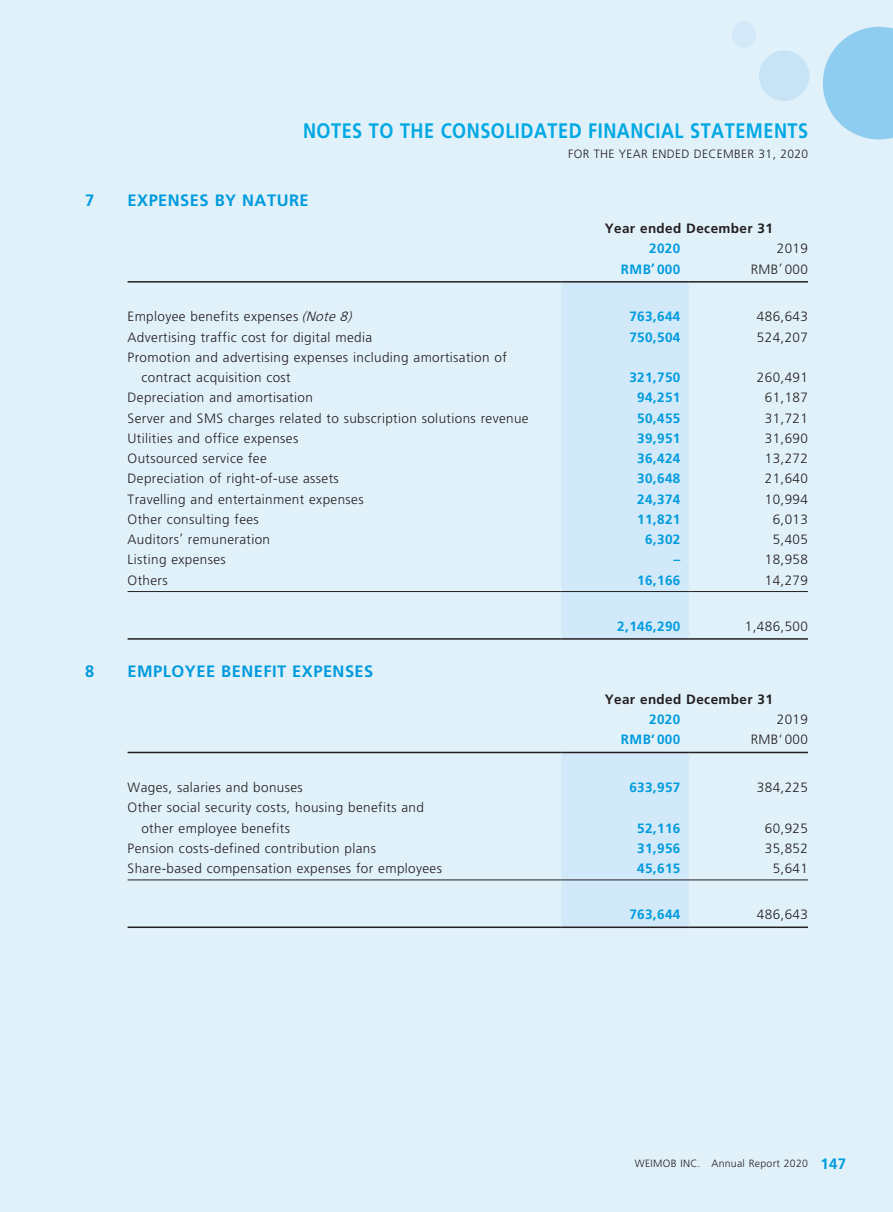
<style>
.page{position:relative;width:893px;height:1212px;background:#e1f1fa}
.page>*{position:absolute;margin:0;border:0;box-sizing:border-box;transform-origin:0 0}
.t1{font:700 21px "Frutiger LT Std";letter-spacing:.03em;color:#00a8e3;scale:.86 1}
.t2{font:700 16.5px "Frutiger LT Std";letter-spacing:.03em;color:#009bde}
.t3{font:300 13.5px/20.2px "Frutiger LT Std";letter-spacing:.03em;color:#231f20}
.t4{font:700 13.5px "Frutiger LT Std";letter-spacing:.03em;color:#009bde}
.t5{font:700 13.5px "Frutiger LT Std";letter-spacing:.03em;color:#231f20}
.t6{font:300 12px "Frutiger LT Std";letter-spacing:.03em;color:#231f20}
.t7{font:300 10.5px "Frutiger LT Std";letter-spacing:.03em;color:#231f20}
.s1{font-style:italic}
.s2{font-weight:700;font-size:15px;color:#009bde}
</style>
<div class="page">
<svg style="left:823px;top:27px;width:70px;height:112px"></svg>
<div style="left:759px;top:50px;width:50px;height:51px;background:#c7e4f6;border-radius:50%"></div>
<div style="left:732px;top:21px;width:24px;height:27px;background:#d4eaf8;border-radius:50%"></div>
<div style="left:561px;top:283px;width:128px;height:355px;background:#d1e9f8"></div>
<hr style="left:128px;top:281px;width:433px;height:2px;background:#231f20">
<hr style="left:561px;top:281px;width:128px;height:2px;background:#231f20">
<hr style="left:689px;top:281px;width:119px;height:2px;background:#231f20">
<hr style="left:128px;top:591px;width:433px;height:1px;background:#231f20">
<hr style="left:561px;top:591px;width:128px;height:1px;background:#231f20">
<hr style="left:689px;top:591px;width:119px;height:1px;background:#231f20">
<hr style="left:128px;top:638px;width:433px;height:2px;background:#231f20">
<hr style="left:561px;top:638px;width:128px;height:2px;background:#231f20">
<hr style="left:689px;top:638px;width:119px;height:2px;background:#231f20">
<div style="left:561px;top:753px;width:128px;height:173px;background:#d1e9f8"></div>
<hr style="left:128px;top:752px;width:433px;height:1px;background:#231f20">
<hr style="left:561px;top:752px;width:128px;height:1px;background:#231f20">
<hr style="left:689px;top:752px;width:119px;height:1px;background:#231f20">
<hr style="left:128px;top:879px;width:433px;height:1px;background:#231f20">
<hr style="left:561px;top:879px;width:128px;height:1px;background:#231f20">
<hr style="left:689px;top:879px;width:119px;height:1px;background:#231f20">
<hr style="left:128px;top:926px;width:433px;height:2px;background:#231f20">
<hr style="left:561px;top:926px;width:128px;height:2px;background:#231f20">
<hr style="left:689px;top:926px;width:119px;height:2px;background:#231f20">
<h1 class="t1" style="left:303px;top:118px;width:589px">NOTES TO THE CONSOLIDATED FINANCIAL STATEMENTS</h1>
<p class="t6" style="left:568px;top:147px;width:241px">FOR THE YEAR ENDED DECEMBER 31, 2020</p>
<p class="t2" style="left:85px;top:191px;width:11px">7</p>
<p class="t2" style="left:128px;top:191px;width:183px">EXPENSES BY NATURE</p>
<p class="t5" style="left:605px;top:220px;width:170px">Year ended December 31</p>
<p class="t4" style="left:649px;top:241px;width:33px">2020</p>
<p class="t3" style="left:777px;top:239px;width:33px">2019</p>
<p class="t4" style="left:621px;top:261px;width:61px">RMB’ 000</p>
<p class="t3" style="left:751px;top:259px;width:59px">RMB’ 000</p>
<p class="t3" style="left:128px;top:307px;width:229px">Employee benefits expenses <span class="s1">(Note 8)</span></p>
<p class="t4" style="left:629px;top:309px;width:53px">763,644</p>
<p class="t3" style="left:757px;top:307px;width:53px">486,643</p>
<p class="t3" style="left:128px;top:327px;width:246px">Advertising traffic cost for digital media</p>
<p class="t4" style="left:629px;top:329px;width:53px">750,504</p>
<p class="t3" style="left:757px;top:327px;width:53px">524,207</p>
<p class="t3" style="left:141px;top:347px;width:367px;text-indent:-14px">Promotion and advertising expenses including amortisation of contract acquisition cost</p>
<p class="t4" style="left:629px;top:369px;width:53px">321,750</p>
<p class="t3" style="left:757px;top:367px;width:53px">260,491</p>
<p class="t3" style="left:128px;top:388px;width:187px">Depreciation and amortisation</p>
<p class="t4" style="left:637px;top:390px;width:45px">94,251</p>
<p class="t3" style="left:765px;top:388px;width:45px">61,187</p>
<p class="t3" style="left:128px;top:408px;width:403px">Server and SMS charges related to subscription solutions revenue</p>
<p class="t4" style="left:637px;top:410px;width:45px">50,455</p>
<p class="t3" style="left:765px;top:408px;width:45px">31,721</p>
<p class="t3" style="left:128px;top:428px;width:172px">Utilities and office expenses</p>
<p class="t4" style="left:637px;top:430px;width:45px">39,951</p>
<p class="t3" style="left:765px;top:428px;width:45px">31,690</p>
<p class="t3" style="left:128px;top:448px;width:141px">Outsourced service fee</p>
<p class="t4" style="left:637px;top:450px;width:45px">36,424</p>
<p class="t3" style="left:765px;top:448px;width:45px">13,272</p>
<p class="t3" style="left:128px;top:469px;width:213px">Depreciation of right-of-use assets</p>
<p class="t4" style="left:637px;top:471px;width:45px">30,648</p>
<p class="t3" style="left:765px;top:469px;width:45px">21,640</p>
<p class="t3" style="left:128px;top:489px;width:238px">Travelling and entertainment expenses</p>
<p class="t4" style="left:637px;top:491px;width:45px">24,374</p>
<p class="t3" style="left:765px;top:489px;width:45px">10,994</p>
<p class="t3" style="left:128px;top:509px;width:133px">Other consulting fees</p>
<p class="t4" style="left:637px;top:511px;width:45px">11,821</p>
<p class="t3" style="left:773px;top:509px;width:37px">6,013</p>
<p class="t3" style="left:128px;top:529px;width:144px">Auditors’ remuneration</p>
<p class="t4" style="left:645px;top:531px;width:37px">6,302</p>
<p class="t3" style="left:773px;top:529px;width:37px">5,405</p>
<p class="t3" style="left:128px;top:550px;width:100px">Listing expenses</p>
<p class="t4" style="left:674px;top:552px;width:8px">–</p>
<p class="t3" style="left:765px;top:550px;width:45px">18,958</p>
<p class="t3" style="left:128px;top:570px;width:42px">Others</p>
<p class="t4" style="left:637px;top:572px;width:45px">16,166</p>
<p class="t3" style="left:765px;top:570px;width:45px">14,279</p>
<p class="t4" style="left:617px;top:618px;width:65px">2,146,290</p>
<p class="t3" style="left:745px;top:616px;width:65px">1,486,500</p>
<p class="t2" style="left:85px;top:661px;width:11px">8</p>
<p class="t2" style="left:128px;top:661px;width:247px">EMPLOYEE BENEFIT EXPENSES</p>
<p class="t5" style="left:605px;top:691px;width:170px">Year ended December 31</p>
<p class="t4" style="left:649px;top:711px;width:33px">2020</p>
<p class="t3" style="left:777px;top:709px;width:33px">2019</p>
<p class="t4" style="left:621px;top:732px;width:61px">RMB’ 000</p>
<p class="t3" style="left:751px;top:730px;width:59px">RMB’ 000</p>
<p class="t3" style="left:128px;top:777px;width:177px">Wages, salaries and bonuses</p>
<p class="t4" style="left:629px;top:779px;width:53px">633,957</p>
<p class="t3" style="left:757px;top:777px;width:53px">384,225</p>
<p class="t3" style="left:141px;top:798px;width:284px;text-indent:-14px">Other social security costs, housing benefits and other employee benefits</p>
<p class="t4" style="left:637px;top:820px;width:45px">52,116</p>
<p class="t3" style="left:765px;top:818px;width:45px">60,925</p>
<p class="t3" style="left:128px;top:838px;width:250px">Pension costs-defined contribution plans</p>
<p class="t4" style="left:637px;top:840px;width:45px">31,956</p>
<p class="t3" style="left:765px;top:838px;width:45px">35,852</p>
<p class="t3" style="left:128px;top:858px;width:316px">Share-based compensation expenses for employees</p>
<p class="t4" style="left:637px;top:860px;width:45px">45,615</p>
<p class="t3" style="left:773px;top:858px;width:37px">5,641</p>
<p class="t4" style="left:629px;top:906px;width:53px">763,644</p>
<p class="t3" style="left:757px;top:904px;width:53px">486,643</p>
<p class="t7" style="left:635px;top:1158px;width:213px">WEIMOB INC. Annual Report 2020 <span class="s2">147</span></p>
</div>
